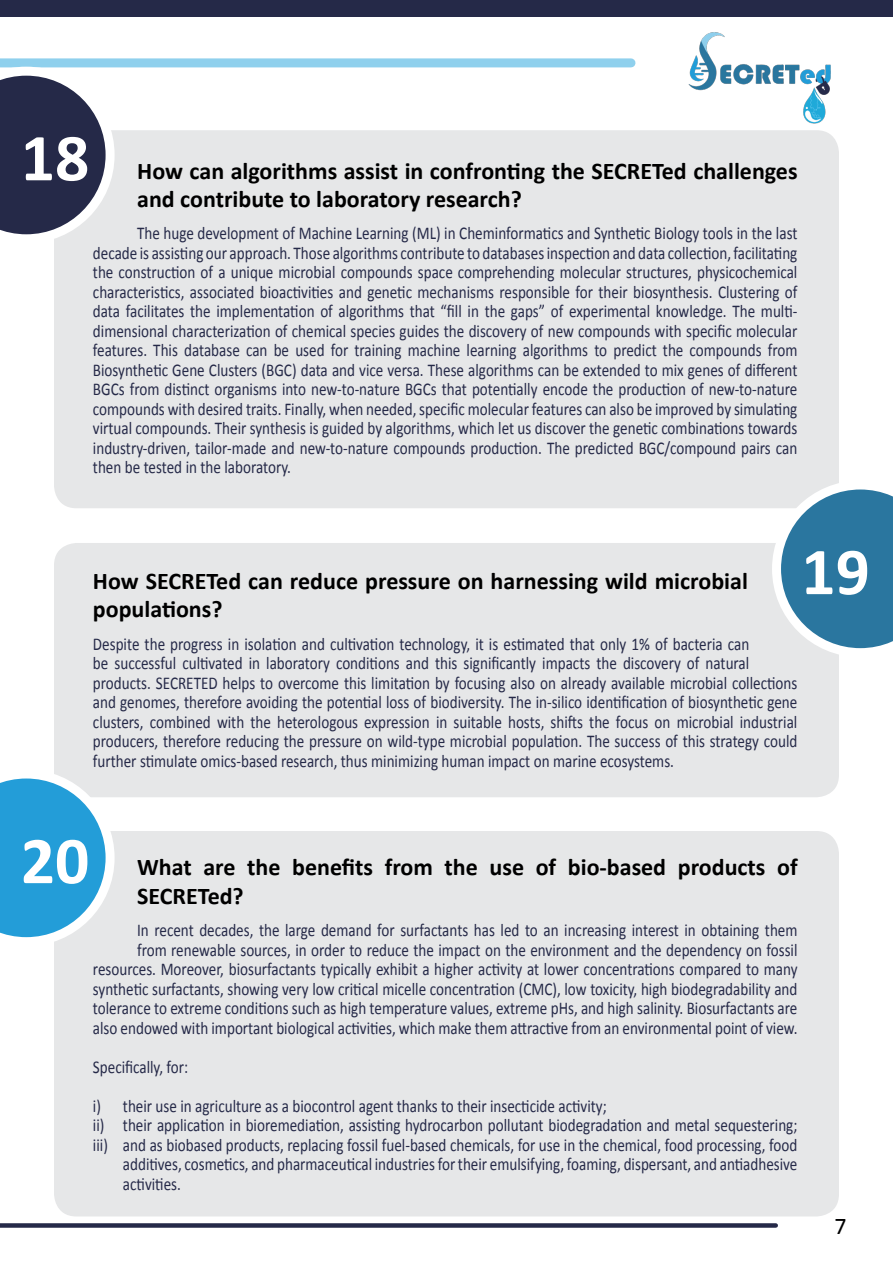
<style>
.page{position:relative;width:893px;height:1263px;background:#fff}
.page>*{position:absolute;margin:0;border:0;box-sizing:border-box;transform-origin:0 0}
.t1{font:700 67.5px "Calibri";color:#fff}
.t2{font:700 24px/28.8px "Calibri";color:#000}
.t3{font:24px "Calibri";color:#000}
.t4{font:18px/19.5px "Calibri";color:#252948;scale:.84 1}
</style>
<div class="page">
<div style="left:0;top:0;width:893px;height:17px;background:#252948"></div>
<div style="left:0;top:58px;width:631px;height:9px;background:#8fd0ed"></div>
<img style="left:688px;top:32px;width:143px;height:92px">
<div style="left:0;top:1223px;width:776px;height:5px;background:#252948"></div>
<div style="left:54px;top:130px;width:785px;height:378px;background:#e6e7e8;border-radius:22px"></div>
<svg style="left:0;top:67px;width:115px;height:172px"></svg>
<div style="left:54px;top:543px;width:785px;height:254px;background:#e6e7e8;border-radius:22px"></div>
<svg style="left:772px;top:483px;width:121px;height:172px"></svg>
<div style="left:54px;top:831px;width:785px;height:385px;background:#e6e7e8;border-radius:22px"></div>
<svg style="left:0;top:774px;width:115px;height:168px"></svg>
<h1 class="t1" style="left:21px;top:115px;width:70px">18</h1>
<h2 class="t2" style="left:137px;top:156px;width:662px">How can algorithms assist in confronting the SECRETed challenges and contribute to laboratory research?</h2>
<p class="t4" style="left:93px;top:224px;width:840px;text-align:justify;text-indent:44px">The huge development of Machine Learning (ML) in Cheminformatics and Synthetic Biology tools in the last decade is assisting our approach. Those algorithms contribute to databases inspection and data collection, facilitating the construction of a unique microbial compounds space comprehending molecular structures, physicochemical characteristics, associated bioactivities and genetic mechanisms responsible for their biosynthesis. Clustering of data facilitates the implementation of algorithms that “fill in the gaps” of experimental knowledge. The multi&shy;dimensional characterization of chemical species guides the discovery of new compounds with specific molecular features. This database can be used for training machine learning algorithms to predict the compounds from Biosynthetic Gene Clusters (BGC) data and vice versa. These algorithms can be extended to mix genes of different BGCs from distinct organisms into new-to-nature BGCs that potentially encode the production of new-to-nature compounds with desired traits. Finally, when needed, specific molecular features can also be improved by simulating virtual compounds. Their synthesis is guided by algorithms, which let us discover the genetic combinations towards industry-driven, tailor-made and new-to-nature compounds production. The predicted BGC/compound pairs can then be tested in the laboratory.</p>
<h2 class="t2" style="left:93px;top:566px;width:656px">How SECRETed can reduce pressure on harnessing wild microbial populations?</h2>
<p class="t4" style="left:93px;top:634px;width:840px">Despite the progress in isolation and cultivation technology, it is estimated that only 1% of bacteria can<br>be successful cultivated in laboratory conditions and this significantly impacts the discovery of natural products. SECRETED helps to overcome this limitation by focusing also on already available microbial collections and genomes, therefore avoiding the potential loss of biodiversity. The in-silico identification of biosynthetic gene clusters, combined with the heterologous expression in suitable hosts, shifts the focus on microbial industrial producers, therefore reducing the pressure on wild-type microbial population. The success of this strategy could further stimulate omics-based research, thus minimizing human impact on marine ecosystems.</p>
<h1 class="t1" style="left:801px;top:529px;width:70px">19</h1>
<h1 class="t1" style="left:21px;top:818px;width:70px">20</h1>
<h2 class="t2" style="left:137px;top:853px;width:662px">What are the benefits from the use of bio-based products of<br>SECRETed?</h2>
<p class="t4" style="left:93px;top:921px;width:840px;text-align:right">In recent decades, the large demand for surfactants has led to an increasing interest in obtaining them<br>from renewable sources, in order to reduce the impact on the environment and the dependency on fossil resources. Moreover, biosurfactants typically exhibit a higher activity at lower concentrations compared to many synthetic surfactants, showing very low critical micelle concentration (CMC), low toxicity, high biodegradability and tolerance to extreme conditions such as high temperature values, extreme pHs, and high salinity. Biosurfactants are also endowed with important biological activities, which make them attractive from an environmental point of view.</p>
<p class="t4" style="left:93px;top:1047px;width:613px;line-height:39px">Specifically, for:<br>i) their use in agriculture as a biocontrol agent thanks to their insecticide activity;</p>
<p class="t4" style="left:93px;top:1116px;width:840px">ii) their application in bioremediation, assisting hydrocarbon pollutant biodegradation and metal sequestering;</p>
<p class="t4" style="left:93px;top:1135px;width:840px">iii) and as biobased products, replacing fossil fuel-based chemicals, for use in the chemical, food processing, food</p>
<p class="t4" style="left:123px;top:1155px;width:804px">additives, cosmetics, and pharmaceutical industries for their emulsifying, foaming, dispersant, and antiadhesive</p>
<p class="t4" style="left:123px;top:1174px;width:71px">activities.</p>
<h2 class="t3" style="left:835px;top:1211px;width:14px">7</h2>
</div>
